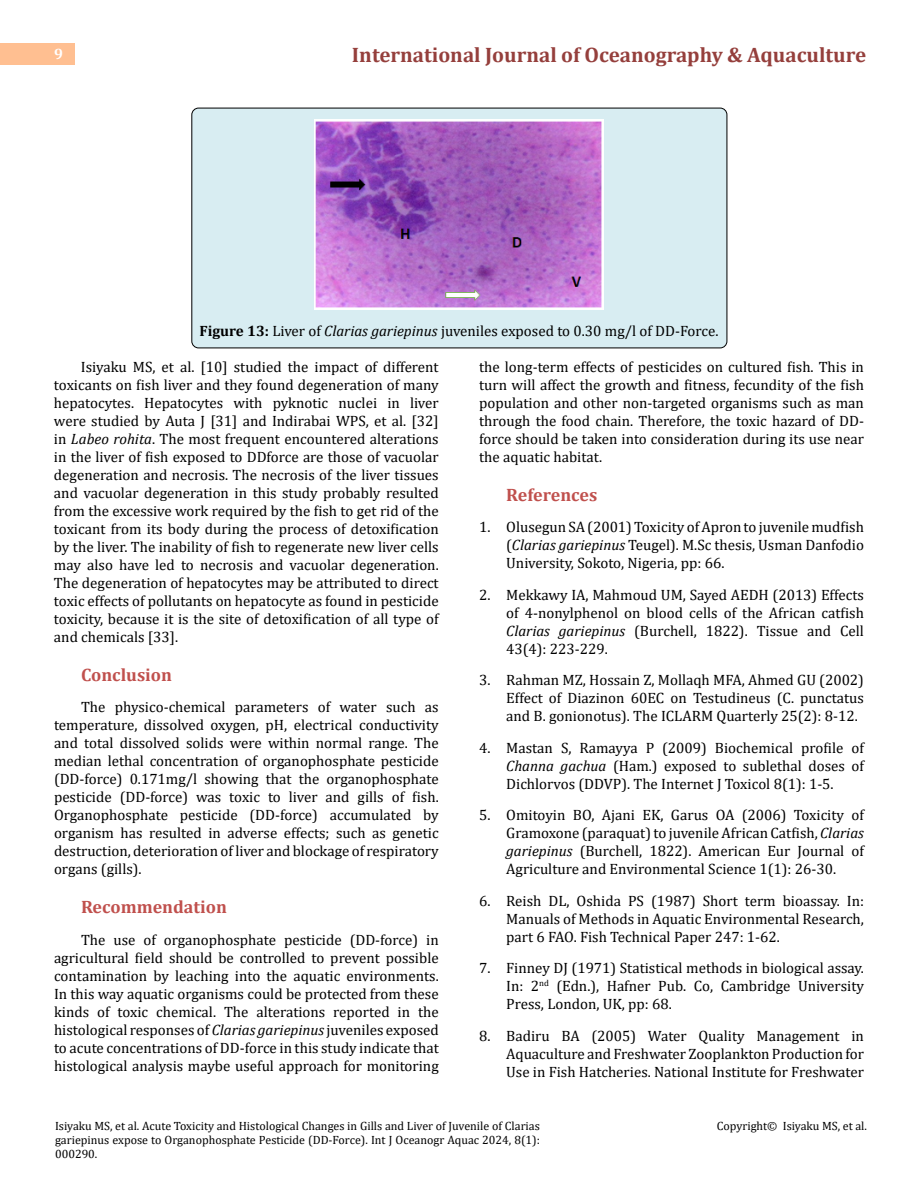
<style>
.page{position:relative;width:918px;height:1188px;background:#fff}
.page>*{position:absolute;margin:0;border:0;box-sizing:border-box;transform-origin:0 0}
.t1{font:700 21px "Cambria";color:#953f3c}
.t2{font:700 18px "Cambria";color:#c0504d}
.t3{font:15px/18px "Cambria";color:#000;text-align:justify}
.t4{font:700 15px "Cambria";color:#fff}
.t5{font:12px/14.4px "Cambria";color:#000;text-align:justify}
.s1{font-weight:700}
.s2{font-style:italic}
</style>
<div class="page">
<div style="left:0;top:43px;width:75px;height:21px;background:#ffbf91"></div>
<div style="left:192px;top:108px;width:535px;height:240px;background:#d8edf2;border-radius:7px"></div>
<div style="left:191px;top:108px;width:536px;height:240px;border:1px solid #000;border-radius:7px"></div>
<img style="left:314px;top:120px;width:290px;height:189px">
<p class="t4" style="left:54px;top:44px;width:10px">9</p>
<h1 class="t1" style="left:352px;top:40px;width:516px">International Journal of Oceanography &amp; Aquaculture</h1>
<p class="t3" style="left:199px;top:321px;width:521px"><span class="s1">Figure 13:</span> Liver of <span class="s2">Clarias gariepinus</span> juveniles exposed to 0.30 mg/l of DD-Force.</p>
<p class="t3" style="left:54px;top:357px;width:386px;text-indent:27px">Isiyaku MS, et al. [10] studied the impact of different toxicants on fish liver and they found degeneration of many hepatocytes. Hepatocytes with pyknotic nuclei in liver were studied by Auta J [31] and Indirabai WPS, et al. [32] in <span class="s2">Labeo rohita</span>. The most frequent encountered alterations in the liver of fish exposed to DDforce are those of vacuolar degeneration and necrosis. The necrosis of the liver tissues and vacuolar degeneration in this study probably resulted from the excessive work required by the fish to get rid of the toxicant from its body during the process of detoxification by the liver. The inability of fish to regenerate new liver cells may also have led to necrosis and vacuolar degeneration.<br>The degeneration of hepatocytes may be attributed to direct toxic effects of pollutants on hepatocyte as found in pesticide toxicity, because it is the site of detoxification of all type of and chemicals [33].</p>
<p class="t2" style="left:81px;top:662px;width:93px">Conclusion</p>
<p class="t3" style="left:54px;top:698px;width:386px;text-indent:27px">The physico-chemical parameters of water such as temperature, dissolved oxygen, pH, electrical conductivity and total dissolved solids were within normal range. The median lethal concentration of organophosphate pesticide (DD-force) 0.171mg/l showing that the organophosphate pesticide (DD-force) was toxic to liver and gills of fish.<br>Organophosphate pesticide (DD-force) accumulated by organism has resulted in adverse effects; such as genetic destruction, deterioration of liver and blockage of respiratory organs (gills).</p>
<p class="t2" style="left:81px;top:894px;width:147px">Recommendation</p>
<p class="t3" style="left:54px;top:930px;width:386px;text-indent:27px">The use of organophosphate pesticide (DD-force) in agricultural field should be controlled to prevent possible contamination by leaching into the aquatic environments.<br>In this way aquatic organisms could be protected from these kinds of toxic chemical. The alterations reported in the histological responses of <span class="s2">Clarias gariepinus</span> juveniles exposed to acute concentrations of DD-force in this study indicate that histological analysis maybe useful approach for monitoring</p>
<p class="t3" style="left:479px;top:357px;width:386px">the long-term effects of pesticides on cultured fish. This in turn will affect the growth and fitness, fecundity of the fish population and other non-targeted organisms such as man through the food chain. Therefore, the toxic hazard of DD&shy;force should be taken into consideration during its use near the aquatic habitat.</p>
<p class="t2" style="left:506px;top:482px;width:93px">References</p>
<p class="t3" style="left:506px;top:518px;width:359px;text-indent:-27px">1. Olusegun SA (2001) Toxicity of Apron to juvenile mudfish (<span class="s2">Clarias gariepinus</span> Teugel). M.Sc thesis, Usman Danfodio University, Sokoto, Nigeria, pp: 66.</p>
<p class="t3" style="left:506px;top:585px;width:359px;text-indent:-27px">2. Mekkawy IA, Mahmoud UM, Sayed AEDH (2013) Effects of 4-nonylphenol on blood cells of the African catfish <span class="s2">Clarias gariepinus</span> (Burchell, 1822). Tissue and Cell 43(4): 223-229.</p>
<p class="t3" style="left:506px;top:671px;width:359px;text-indent:-27px">3. Rahman MZ, Hossain Z, Mollaqh MFA, Ahmed GU (2002)<br>Effect of Diazinon 60EC on Testudineus (C. punctatus and B. gonionotus). The ICLARM Quarterly 25(2): 8-12.</p>
<p class="t3" style="left:506px;top:738px;width:359px;text-indent:-27px">4. Mastan S, Ramayya P (2009) Biochemical profile of <span class="s2">Channa gachua</span> (Ham.) exposed to sublethal doses of Dichlorvos (DDVP). The Internet J Toxicol 8(1): 1-5.</p>
<p class="t3" style="left:506px;top:806px;width:359px;text-indent:-27px">5. Omitoyin BO, Ajani EK, Garus OA (2006) Toxicity of Gramoxone (paraquat) to juvenile African Catfish, <span class="s2">Clarias gariepinus</span> (Burchell, 1822). American Eur Journal of Agriculture and Environmental Science 1(1): 26-30.</p>
<p class="t3" style="left:506px;top:891px;width:359px;text-indent:-27px">6. Reish DL, Oshida PS (1987) Short term bioassay. In:<br>Manuals of Methods in Aquatic Environmental Research, part 6 FAO. Fish Technical Paper 247: 1-62.</p>
<p class="t3" style="left:506px;top:959px;width:359px;text-indent:-27px">7. Finney DJ (1971) Statistical methods in biological assay.<br>In: 2<sup>nd</sup> (Edn.), Hafner Pub. Co, Cambridge University Press, London, UK, pp: 68.</p>
<p class="t3" style="left:506px;top:1026px;width:359px;text-indent:-27px">8. Badiru BA (2005) Water Quality Management in Aquaculture and Freshwater Zooplankton Production for Use in Fish Hatcheries. National Institute for Freshwater</p>
<p class="t5" style="left:55px;top:1118px;width:486px">Isiyaku MS, et al. Acute Toxicity and Histological Changes in Gills and Liver of Juvenile of Clarias gariepinus expose to Organophosphate Pesticide (DD-Force). Int J Oceanogr Aquac 2024, 8(1):<br>000290.</p>
<p class="t5" style="left:717px;top:1118px;width:152px">Copyright© Isiyaku MS, et al.</p>
</div>
